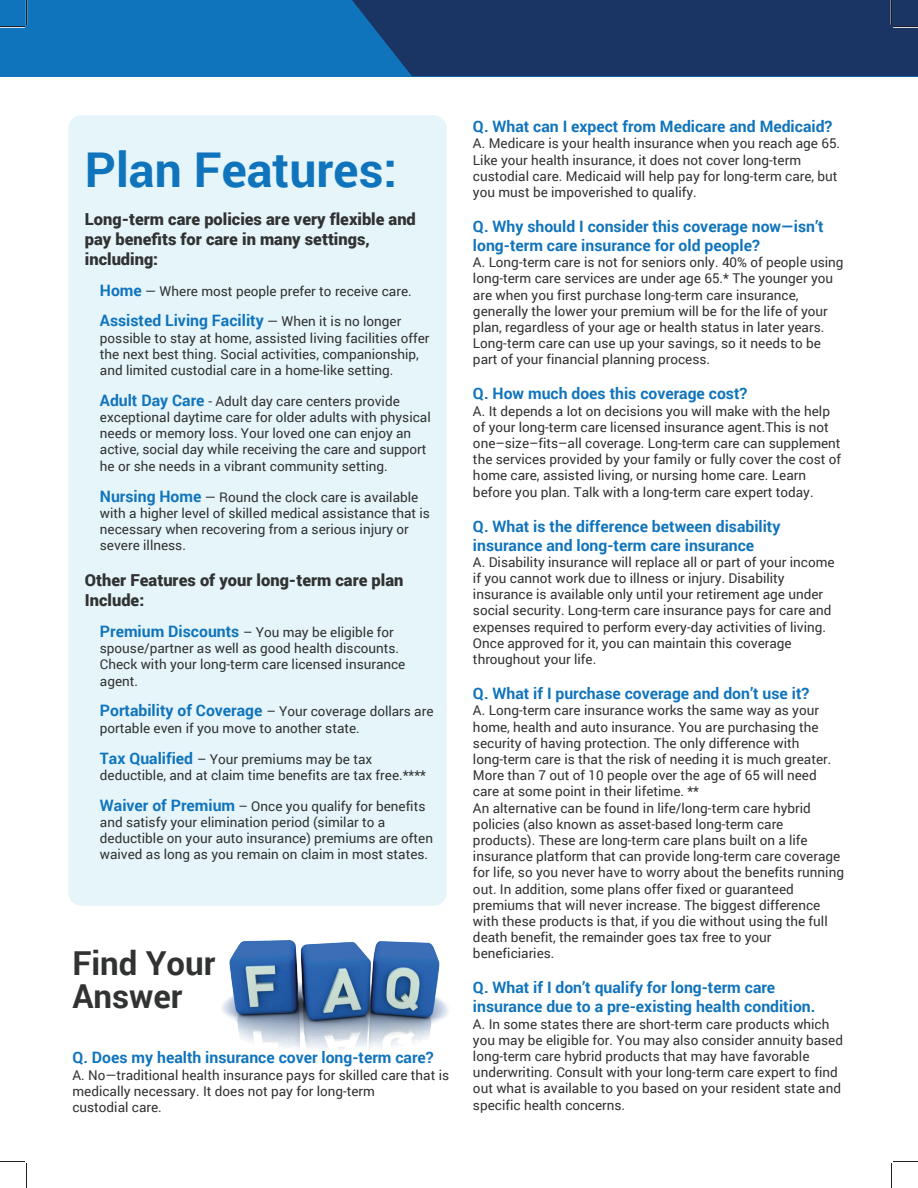
<style>
.page{position:relative;width:918px;height:1188px;background:#fff}
.page>*{position:absolute;margin:0;border:0;box-sizing:border-box;transform-origin:0 0}
.t1{font:700 48px "Roboto";color:#1074bc}
.t2{font:700 33px/33px "Roboto";color:#313232}
.t3{font:900 16.5px/19.8px "Roboto";color:#313232}
.t4{font:700 15.75px/18.9px "Roboto";color:#1074bc}
.t5{font:13.5px/16.2px "Roboto";color:#313232}
.s1{font-weight:700;font-size:15.75px;color:#1074bc}
.s2{font-weight:400;font-size:13.5px;color:#313232}
</style>
<div class="page">
<div style="left:68px;top:115px;width:379px;height:791px;background:#e5f5fa;border-radius:14px"></div>
<img style="left:222px;top:940px;width:227px;height:111px">
<div style="left:0;top:0;width:918px;height:76px;background:#1074bc"></div>
<svg style="left:0;top:1161px;width:27px;height:27px"></svg>
<svg style="left:891px;top:1161px;width:27px;height:27px"></svg>
<svg style="left:0;top:0;width:27px;height:28px"></svg>
<div style="left:352px;top:0;width:566px;height:76px;background:#1a3564"></div>
<h1 class="t1" style="left:85px;top:136px;width:314px">Plan Features:</h1>
<p class="t3" style="left:85px;top:209px;width:333px">Long-term care policies are very flexible and pay benefits for care in many settings, including:</p>
<p class="t5" style="left:100px;top:282px;width:313px"><span class="s1">Home</span> — Where most people prefer to receive care.</p>
<p class="t4" style="left:100px;top:311px;width:303px">Assisted Living Facility <span class="s2">— When it is no longer</span></p>
<p class="t5" style="left:100px;top:329px;width:331px">possible to stay at home, assisted living facilities offer the next best thing. Social activities, companionship, and limited custodial care in a home-like setting.</p>
<p class="t5" style="left:100px;top:392px;width:332px"><span class="s1">Adult Day Care</span> - Adult day care centers provide exceptional daytime care for older adults with physical needs or memory loss. Your loved one can enjoy an active, social day while receiving the care and support he or she needs in a vibrant community setting.</p>
<p class="t5" style="left:100px;top:488px;width:332px"><span class="s1">Nursing Home</span> — Round the clock care is available with a higher level of skilled medical assistance that is necessary when recovering from a serious injury or severe illness.</p>
<p class="t3" style="left:85px;top:570px;width:320px">Other Features of your long-term care plan<br>Include:</p>
<p class="t5" style="left:100px;top:623px;width:307px"><span class="s1">Premium Discounts</span> – You may be eligible for spouse/partner as well as good health discounts.<br>Check with your long-term care licensed insurance agent.</p>
<p class="t5" style="left:100px;top:703px;width:335px"><span class="s1">Portability of Coverage</span> – Your coverage dollars are portable even if you move to another state.</p>
<p class="t5" style="left:100px;top:750px;width:328px"><span class="s1">Tax Qualified</span> – Your premiums may be tax deductible, and at claim time benefits are tax free.****</p>
<p class="t5" style="left:100px;top:797px;width:335px"><span class="s1">Waiver of Premium</span> – Once you qualify for benefits and satisfy your elimination period (similar to a deductible on your auto insurance) premiums are often waived as long as you remain on claim in most states.</p>
<h2 class="t2" style="left:72px;top:945px;width:144px">Find Your<br>Answer</h2>
<p class="t4" style="left:72px;top:1048px;width:363px">Q. Does my health insurance cover long-term care?</p>
<p class="t5" style="left:72px;top:1066px;width:378px">A. No—traditional health insurance pays for skilled care that is medically necessary. It does not pay for long-term<br>custodial care.</p>
<p class="t4" style="left:473px;top:117px;width:361px">Q. What can I expect from Medicare and Medicaid?</p>
<p class="t5" style="left:473px;top:135px;width:369px">A. Medicare is your health insurance when you reach age 65.<br>Like your health insurance, it does not cover long-term custodial care. Medicaid will help pay for long-term care, but you must be impoverished to qualify.</p>
<p class="t4" style="left:473px;top:216px;width:352px">Q. Why should I consider this coverage now—isn’t long-term care insurance for old people?</p>
<p class="t5" style="left:473px;top:254px;width:372px">A. Long-term care is not for seniors only. 40% of people using long-term care services are under age 65.* The younger you are when you first purchase long-term care insurance, generally the lower your premium will be for the life of your plan, regardless of your age or health status in later years.<br>Long-term care can use up your savings, so it needs to be part of your financial planning process.</p>
<p class="t4" style="left:473px;top:384px;width:276px">Q. How much does this coverage cost?</p>
<p class="t5" style="left:473px;top:402px;width:370px">A. It depends a lot on decisions you will make with the help of your long-term care licensed insurance agent.This is not one–size–fits–all coverage. Long-term care can supplement the services provided by your family or fully cover the cost of home care, assisted living, or nursing home care. Learn before you plan. Talk with a long-term care expert today.</p>
<p class="t4" style="left:473px;top:516px;width:309px">Q. What is the difference between disability insurance and long-term care insurance</p>
<p class="t5" style="left:473px;top:553px;width:363px">A. Disability insurance will replace all or part of your income if you cannot work due to illness or injury. Disability insurance is available only until your retirement age under social security. Long-term care insurance pays for care and expenses required to perform every-day activities of living.<br>Once approved for it, you can maintain this coverage throughout your life.</p>
<p class="t4" style="left:473px;top:684px;width:338px">Q. What if I purchase coverage and don’t use it?</p>
<p class="t5" style="left:473px;top:702px;width:373px">A. Long-term care insurance works the same way as your home, health and auto insurance. You are purchasing the security of having protection. The only difference with long-term care is that the risk of needing it is much greater.<br>More than 7 out of 10 people over the age of 65 will need care at some point in their lifetime. **<br>An alternative can be found in life/long-term care hybrid policies (also known as asset-based long-term care products). These are long-term care plans built on a life insurance platform that can provide long-term care coverage for life, so you never have to worry about the benefits running out. In addition, some plans offer fixed or guaranteed premiums that will never increase. The biggest difference with these products is that, if you die without using the full death benefit, the remainder goes tax free to your beneficiaries.</p>
<p class="t4" style="left:473px;top:978px;width:344px">Q. What if I don’t qualify for long-term care insurance due to a pre-existing health condition.</p>
<p class="t5" style="left:473px;top:1015px;width:372px">A. In some states there are short-term care products which you may be eligible for. You may also consider annuity based long-term care hybrid products that may have favorable underwriting. Consult with your long-term care expert to find out what is available to you based on your resident state and specific health concerns.</p>
</div>
